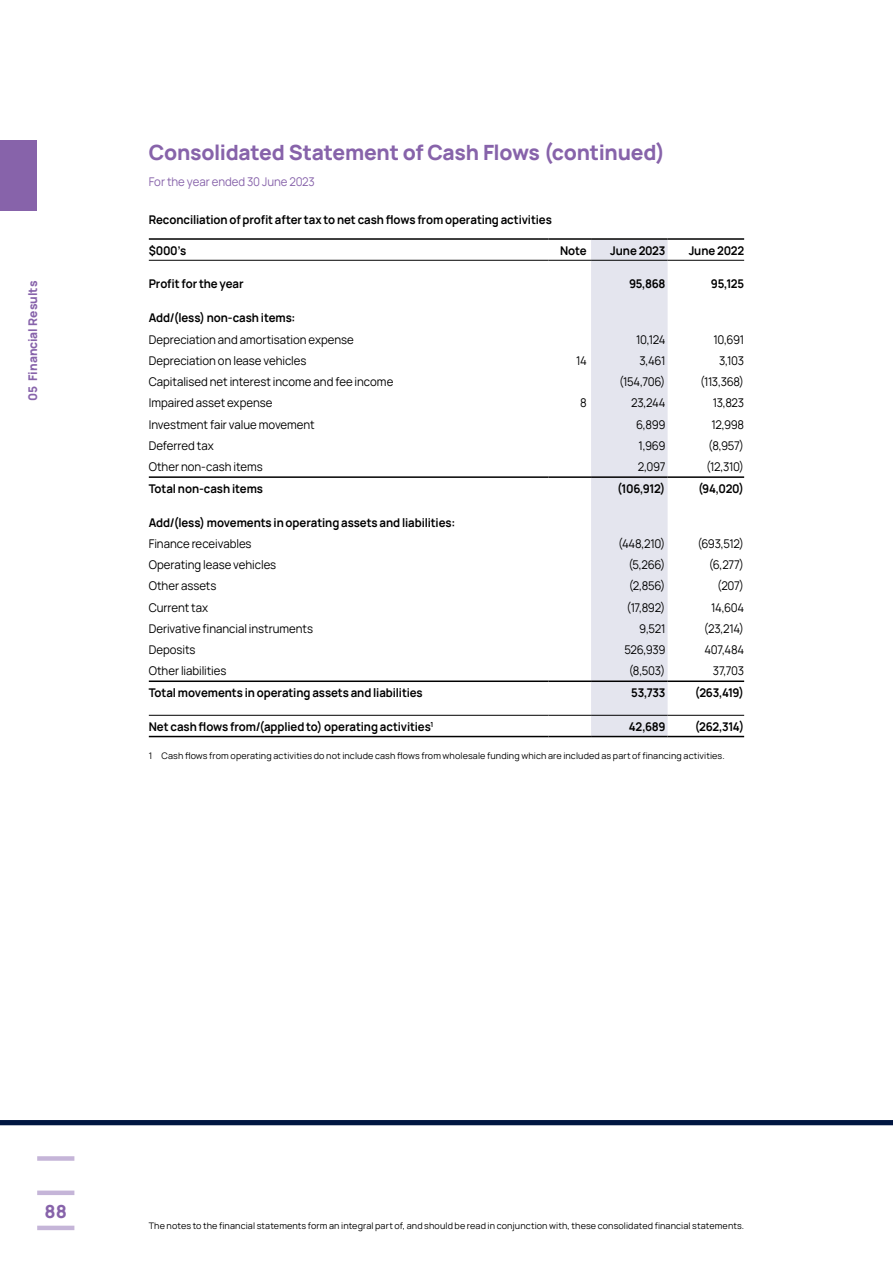
<style>
.page{position:relative;width:893px;height:1263px;background:#fff}
.page>*{position:absolute;margin:0;border:0;box-sizing:border-box;transform-origin:0 0}
.t1{font:800 21px "Manrope";letter-spacing:-.015em;color:#8763aa}
.t2{font:800 18px "Manrope";color:#8763aa}
.t3{font:12px "Manrope";letter-spacing:-.005em;color:#000;scale:.95 1}
.t4{font:700 12px "Manrope";letter-spacing:-.005em;color:#000;scale:.95 1}
.t5{font:12px "Manrope";color:#8763aa;scale:.95 1}
.t6{font:800 12px "Manrope";color:#8763aa}
.t7{font:9px "Manrope";letter-spacing:.01em;color:#000}
</style>
<div class="page">
<div style="left:0;top:1120px;width:893px;height:5px;background:#001641"></div>
<div style="left:0;top:140px;width:37px;height:70px;background:#8763aa"></div>
<div style="left:37px;top:1156px;width:37px;height:5px;background:#c5b5d8"></div>
<div style="left:37px;top:1190px;width:37px;height:5px;background:#c5b5d8"></div>
<hr style="left:37px;top:1226px;width:37px;height:4px;background:#c5b5d8">
<div style="left:591px;top:240px;width:77px;height:496px;background:#e4e5ee"></div>
<hr style="left:149px;top:238px;width:400px;height:2px;background:#000">
<hr style="left:549px;top:238px;width:42px;height:2px;background:#000">
<hr style="left:591px;top:238px;width:77px;height:2px;background:#000">
<hr style="left:668px;top:238px;width:76px;height:2px;background:#000">
<hr style="left:149px;top:476px;width:400px;height:2px;background:#000">
<hr style="left:549px;top:476px;width:42px;height:2px;background:#000">
<hr style="left:591px;top:476px;width:77px;height:2px;background:#000">
<hr style="left:668px;top:476px;width:76px;height:2px;background:#000">
<hr style="left:149px;top:680px;width:400px;height:2px;background:#000">
<hr style="left:549px;top:680px;width:42px;height:2px;background:#000">
<hr style="left:591px;top:680px;width:77px;height:2px;background:#000">
<hr style="left:668px;top:680px;width:76px;height:2px;background:#000">
<hr style="left:149px;top:715px;width:400px;height:1px;background:#000">
<hr style="left:549px;top:715px;width:42px;height:1px;background:#000">
<hr style="left:591px;top:715px;width:77px;height:1px;background:#000">
<hr style="left:668px;top:715px;width:76px;height:1px;background:#000">
<hr style="left:149px;top:736px;width:400px;height:1px;background:#000">
<hr style="left:549px;top:736px;width:42px;height:1px;background:#000">
<hr style="left:591px;top:736px;width:77px;height:1px;background:#000">
<hr style="left:668px;top:736px;width:76px;height:1px;background:#000">
<hr style="left:149px;top:260px;width:400px;height:1px;background:#000">
<hr style="left:549px;top:260px;width:42px;height:1px;background:#000">
<hr style="left:591px;top:260px;width:77px;height:1px;background:#000">
<hr style="left:668px;top:260px;width:76px;height:1px;background:#000">
<p class="t6" style="left:24px;top:401px;width:122px;rotate:-90deg">05 Financial Results</p>
<h1 class="t1" style="left:149px;top:137px;width:518px">Consolidated Statement of Cash Flows (continued)</h1>
<p class="t5" style="left:149px;top:173px;width:176px">For the year ended 30 June 2023</p>
<p class="t4" style="left:149px;top:211px;width:426px">Reconciliation of profit after tax to net cash flows from operating activities</p>
<p class="t4" style="left:149px;top:242px;width:41px">$000’s</p>
<p class="t4" style="left:560px;top:242px;width:30px">Note</p>
<p class="t4" style="left:610px;top:242px;width:60px">June 2023</p>
<p class="t4" style="left:689px;top:242px;width:60px">June 2022</p>
<p class="t4" style="left:149px;top:276px;width:101px">Profit for the year</p>
<p class="t4" style="left:629px;top:276px;width:40px">95,868</p>
<p class="t4" style="left:711px;top:276px;width:36px">95,125</p>
<p class="t4" style="left:149px;top:310px;width:156px">Add/(less) non-cash items:</p>
<p class="t3" style="left:149px;top:331px;width:217px">Depreciation and amortisation expense</p>
<p class="t3" style="left:636px;top:331px;width:32px">10,124</p>
<p class="t3" style="left:713px;top:331px;width:34px">10,691</p>
<p class="t3" style="left:149px;top:352px;width:167px">Depreciation on lease vehicles</p>
<p class="t3" style="left:576px;top:352px;width:13px">14</p>
<p class="t3" style="left:639px;top:352px;width:29px">3,461</p>
<p class="t3" style="left:719px;top:352px;width:28px">3,103</p>
<p class="t3" style="left:149px;top:373px;width:259px">Capitalised net interest income and fee income</p>
<p class="t3" style="left:619px;top:373px;width:50px">(154,706)</p>
<p class="t3" style="left:700px;top:373px;width:48px">(113,368)</p>
<p class="t3" style="left:149px;top:395px;width:132px">Impaired asset expense</p>
<p class="t3" style="left:580px;top:395px;width:8px">8</p>
<p class="t3" style="left:631px;top:395px;width:38px">23,244</p>
<p class="t3" style="left:713px;top:395px;width:34px">13,823</p>
<p class="t3" style="left:149px;top:416px;width:176px">Investment fair value movement</p>
<p class="t3" style="left:636px;top:416px;width:32px">6,899</p>
<p class="t3" style="left:711px;top:416px;width:36px">12,998</p>
<p class="t3" style="left:149px;top:437px;width:70px">Deferred tax</p>
<p class="t3" style="left:639px;top:437px;width:30px">1,969</p>
<p class="t3" style="left:708px;top:437px;width:39px">(8,957)</p>
<p class="t3" style="left:149px;top:458px;width:121px">Other non-cash items</p>
<p class="t3" style="left:638px;top:458px;width:31px">2,097</p>
<p class="t3" style="left:706px;top:458px;width:41px">(12,310)</p>
<p class="t4" style="left:149px;top:480px;width:122px">Total non-cash items</p>
<p class="t4" style="left:617px;top:480px;width:52px">(106,912)</p>
<p class="t4" style="left:698px;top:480px;width:50px">(94,020)</p>
<p class="t4" style="left:149px;top:514px;width:324px">Add/(less) movements in operating assets and liabilities:</p>
<p class="t3" style="left:149px;top:535px;width:110px">Finance receivables</p>
<p class="t3" style="left:618px;top:535px;width:51px">(448,210)</p>
<p class="t3" style="left:697px;top:535px;width:51px">(693,512)</p>
<p class="t3" style="left:149px;top:556px;width:136px">Operating lease vehicles</p>
<p class="t3" style="left:628px;top:556px;width:40px">(5,266)</p>
<p class="t3" style="left:709px;top:556px;width:39px">(6,277)</p>
<p class="t3" style="left:149px;top:577px;width:73px">Other assets</p>
<p class="t3" style="left:629px;top:577px;width:40px">(2,856)</p>
<p class="t3" style="left:717px;top:577px;width:30px">(207)</p>
<p class="t3" style="left:149px;top:599px;width:64px">Current tax</p>
<p class="t3" style="left:627px;top:599px;width:42px">(17,892)</p>
<p class="t3" style="left:711px;top:599px;width:36px">14,604</p>
<p class="t3" style="left:149px;top:620px;width:174px">Derivative financial instruments</p>
<p class="t3" style="left:639px;top:620px;width:29px">9,521</p>
<p class="t3" style="left:704px;top:620px;width:44px">(23,214)</p>
<p class="t3" style="left:149px;top:641px;width:51px">Deposits</p>
<p class="t3" style="left:624px;top:641px;width:45px">526,939</p>
<p class="t3" style="left:704px;top:641px;width:43px">407,484</p>
<p class="t3" style="left:149px;top:663px;width:83px">Other liabilities</p>
<p class="t3" style="left:629px;top:663px;width:40px">(8,503)</p>
<p class="t3" style="left:713px;top:663px;width:34px">37,703</p>
<p class="t4" style="left:149px;top:684px;width:290px">Total movements in operating assets and liabilities</p>
<p class="t4" style="left:631px;top:684px;width:37px">53,733</p>
<p class="t4" style="left:695px;top:684px;width:53px">(263,419)</p>
<p class="t4" style="left:149px;top:718px;width:301px">Net cash flows from/(applied to) operating activities<sup>1</sup></p>
<p class="t4" style="left:629px;top:718px;width:40px">42,689</p>
<p class="t4" style="left:695px;top:718px;width:54px">(262,314)</p>
<p class="t7" style="left:149px;top:749px;width:577px">1 Cash flows from operating activities do not include cash flows from wholesale funding which are included as part of financing activities.</p>
<h2 class="t2" style="left:45px;top:1198px;width:24px">88</h2>
<p class="t7" style="left:149px;top:1219px;width:597px">The notes to the financial statements form an integral part of, and should be read in conjunction with, these consolidated financial statements.</p>
</div>
